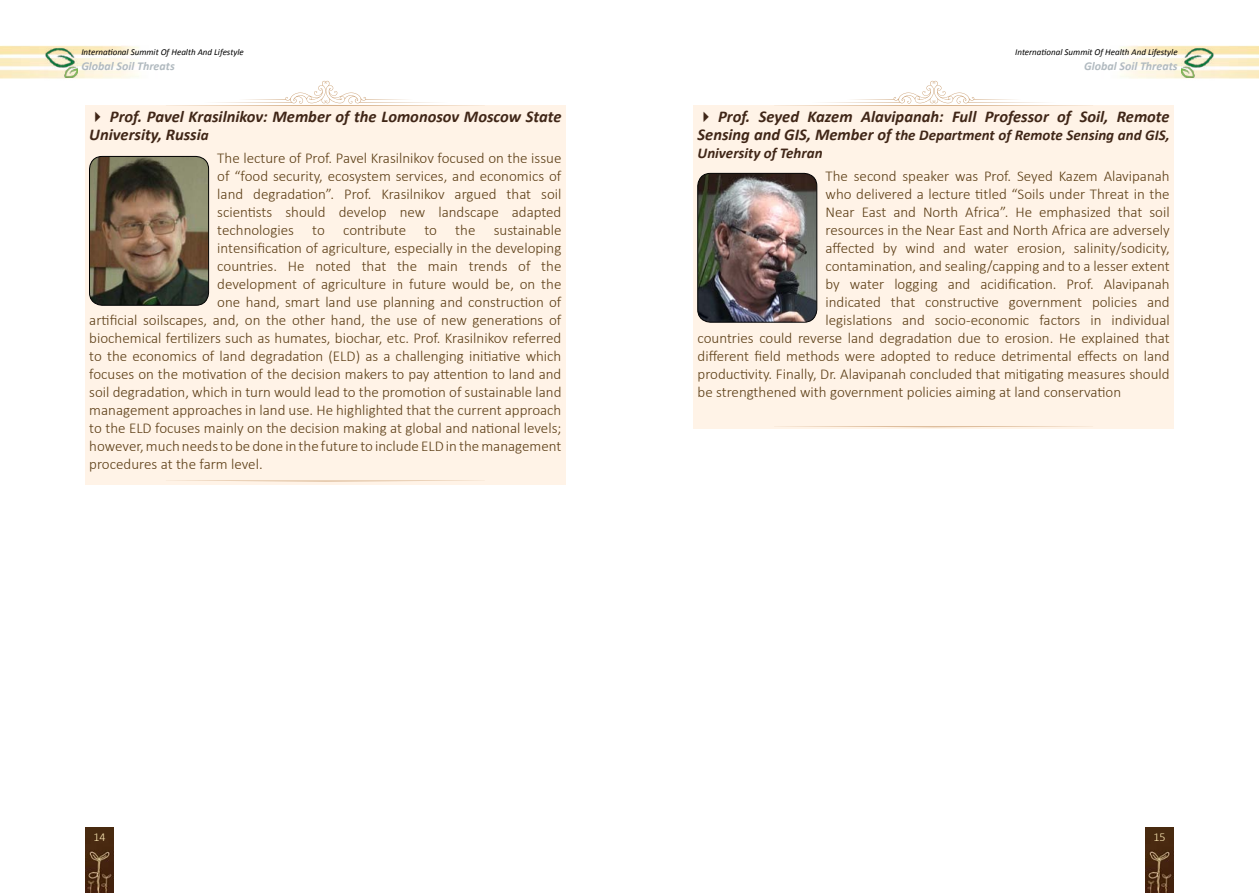
<style>
.page{position:relative;width:1259px;height:893px;background:#fff}
.page>*{position:absolute;margin:0;border:0;box-sizing:border-box;transform-origin:0 0}
.t1{font:italic 700 16.5px/18px "Calibri";color:#402617}
.t2{font:300 15px "Calibri";color:#5c3e16}
.t3{font:italic 700 15px/18px "Calibri";color:#402617}
.t4{font:italic 700 12px "Calibri";color:#b1bac0}
.t5{font:300 12px "Calibri";color:#ffebb6}
.t6{font:italic 9px "Calibri";color:#000}
.s1{font-size:15px}
.s2{font-size:16.5px}
</style>
<div class="page">
<img style="left:44px;top:46px;width:34px;height:33px">
<img style="left:1181px;top:46px;width:34px;height:33px">
<div style="left:1145px;top:827px;width:28px;height:66px;background:#482a10"></div>
<img style="left:1145px;top:851px;width:28px;height:42px">
<div style="left:85px;top:827px;width:29px;height:66px;background:#482a10"></div>
<img style="left:85px;top:851px;width:29px;height:42px">
<div style="left:85px;top:106px;width:481px;height:379px;background:#fff3e7"></div>
<img style="left:89px;top:156px;width:120px;height:149px">
<div style="left:89px;top:156px;width:120px;height:149px;border:1px solid #000;border-radius:13px"></div>
<svg style="left:166px;top:81px;width:319px;height:25px"></svg>
<svg style="left:248px;top:481px;width:155px;height:1px"></svg>
<div style="left:693px;top:106px;width:481px;height:323px;background:#fff3e7"></div>
<img style="left:698px;top:173px;width:119px;height:149px">
<div style="left:697px;top:173px;width:120px;height:149px;border:1px solid #000;border-radius:13px"></div>
<svg style="left:774px;top:81px;width:319px;height:25px"></svg>
<svg style="left:775px;top:426px;width:317px;height:1px"></svg>
<p class="t6" style="left:81px;top:46px;width:164px">International Summit Of Health And Lifestyle</p>
<p class="t4" style="left:81px;top:59px;width:95px">Global Soil Threats</p>
<p class="t1" style="left:89px;top:108px;width:473px;text-indent:21px">Prof. Pavel Krasilnikov: Member of the Lomonosov Moscow State<br>University, Russi<span class="s1">a</span></p>
<p class="t2" style="left:217px;top:148px;width:346px">The lecture of Prof. Pavel Krasilnikov focused on the issue</p>
<p class="t2" style="left:217px;top:166px;width:346px">of “food security, ecosystem services, and economics of</p>
<p class="t2" style="left:217px;top:184px;width:346px">land degradation”. Prof. Krasilnikov argued that soil</p>
<p class="t2" style="left:217px;top:202px;width:346px">scientists should develop new landscape adapted</p>
<p class="t2" style="left:217px;top:220px;width:346px">technologies to contribute to the sustainable</p>
<p class="t2" style="left:217px;top:238px;width:346px">intensification of agriculture, especially in the developing</p>
<p class="t2" style="left:217px;top:256px;width:346px">countries. He noted that the main trends of the</p>
<p class="t2" style="left:217px;top:274px;width:346px">development of agriculture in future would be, on the</p>
<p class="t2" style="left:217px;top:292px;width:346px">one hand, smart land use planning and construction of</p>
<p class="t2" style="left:89px;top:310px;width:473px">artificial soilscapes, and, on the other hand, the use of new generations of</p>
<p class="t2" style="left:89px;top:328px;width:473px">biochemical fertilizers such as humates, biochar, etc. Prof. Krasilnikov referred</p>
<p class="t2" style="left:89px;top:346px;width:473px">to the economics of land degradation (ELD) as a challenging initiative which</p>
<p class="t2" style="left:89px;top:364px;width:473px">focuses on the motivation of the decision makers to pay attention to land and</p>
<p class="t2" style="left:89px;top:382px;width:474px">soil degradation, which in turn would lead to the promotion of sustainable land</p>
<p class="t2" style="left:89px;top:400px;width:473px">management approaches in land use. He highlighted that the current approach</p>
<p class="t2" style="left:89px;top:418px;width:473px">to the ELD focuses mainly on the decision making at global and national levels;</p>
<p class="t2" style="left:89px;top:436px;width:473px">however, much needs to be done in the future to include ELD in the management</p>
<p class="t2" style="left:89px;top:454px;width:175px">procedures at the farm level.</p>
<p class="t6" style="left:1015px;top:46px;width:164px">International Summit Of Health And Lifestyle</p>
<p class="t4" style="left:1084px;top:59px;width:95px">Global Soil Threats</p>
<p class="t1" style="left:718px;top:108px;width:453px">Prof. Seyed Kazem Alavipanah: Full Professor of Soil, Remote</p>
<p class="t3" style="left:697px;top:126px;width:473px"><span class="s2">Sensing and GIS, Member of</span> the Department of Remote Sensing and GIS,<br>University of Tehran</p>
<p class="t2" style="left:825px;top:166px;width:346px">The second speaker was Prof. Seyed Kazem Alavipanah</p>
<p class="t2" style="left:825px;top:184px;width:346px">who delivered a lecture titled “Soils under Threat in the</p>
<p class="t2" style="left:825px;top:202px;width:346px">Near East and North Africa”. He emphasized that soil</p>
<p class="t2" style="left:825px;top:220px;width:346px">resources in the Near East and North Africa are adversely</p>
<p class="t2" style="left:825px;top:238px;width:346px">affected by wind and water erosion, salinity/sodicity,</p>
<p class="t2" style="left:825px;top:256px;width:346px">contamination, and sealing/capping and to a lesser extent</p>
<p class="t2" style="left:825px;top:274px;width:346px">by water logging and acidification. Prof. Alavipanah</p>
<p class="t2" style="left:825px;top:292px;width:346px">indicated that constructive government policies and</p>
<p class="t2" style="left:825px;top:310px;width:346px">legislations and socio-economic factors in individual</p>
<p class="t2" style="left:697px;top:328px;width:473px">countries could reverse land degradation due to erosion. He explained that</p>
<p class="t2" style="left:697px;top:346px;width:473px">different field methods were adopted to reduce detrimental effects on land</p>
<p class="t2" style="left:697px;top:364px;width:473px">productivity. Finally, Dr. Alavipanah concluded that mitigating measures should</p>
<p class="t2" style="left:697px;top:382px;width:425px">be strengthened with government policies aiming at land conservation</p>
<p class="t5" style="left:93px;top:829px;width:14px">14</p>
<p class="t5" style="left:1153px;top:829px;width:14px">15</p>
</div>
